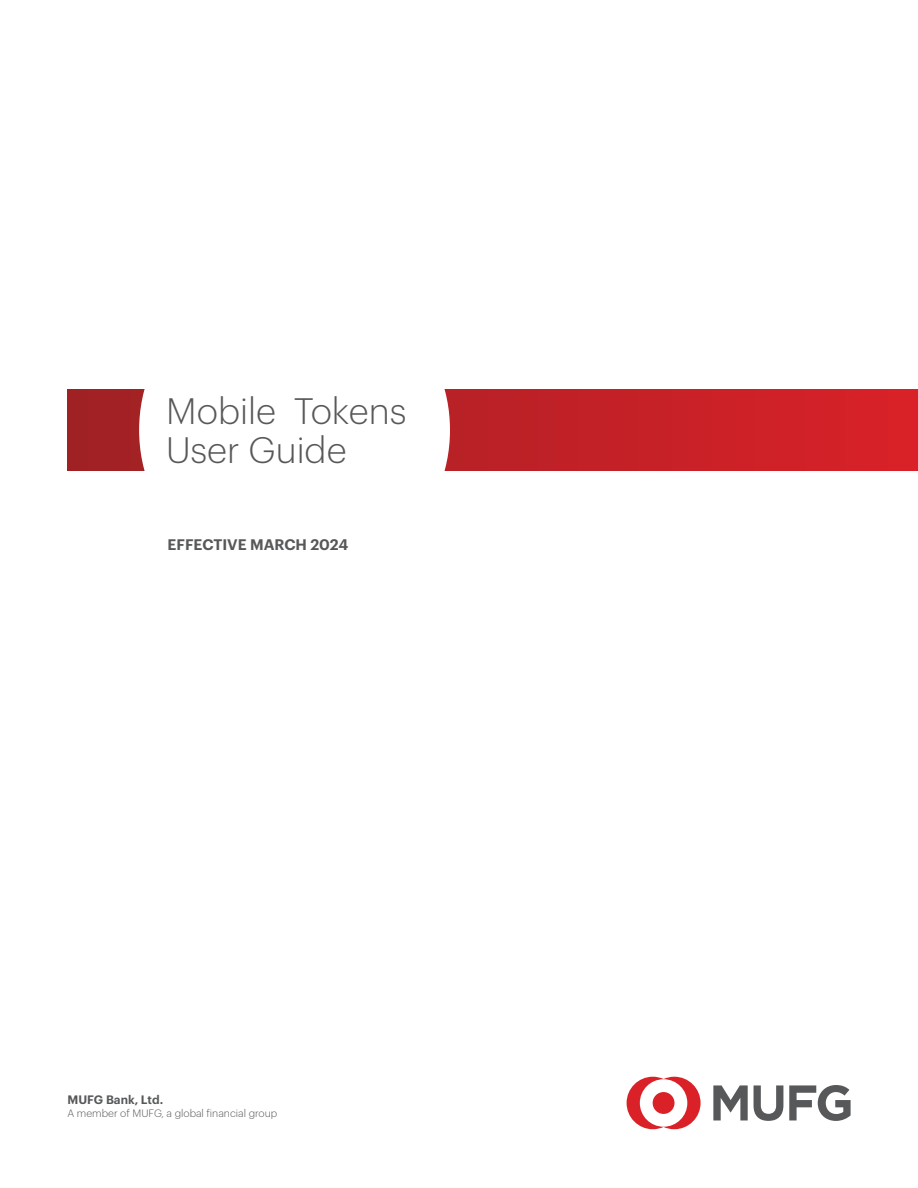
<style>
.page{position:relative;width:918px;height:1188px;background:#fff}
.page>*{position:absolute;margin:0;border:0;box-sizing:border-box;transform-origin:0 0}
.t1{font:300 36px/39px "Graphik";color:#57585a}
.Title_Subhead{font:600 15px "Graphik";color:#57585a}
.Entity_Name{font:600 12px "Graphik";color:#57585a}
.Entity_Text{font:300 10.5px "Graphik";color:#57585a}
</style>
<div class="page">
<svg style="left:713px;top:1085px;width:138px;height:36px"></svg>
<svg style="left:627px;top:1077px;width:74px;height:52px"></svg>
<svg style="left:68px;top:390px;width:850px;height:81px"></svg>
<div style="left:139px;top:275px;width:311px;height:310px;background:#fff;border-radius:50%"></div>
<p class="t1" style="left:166px;top:388px;width:242px">Mobile Tokens<br>User Guide</p>
<p class="Title_Subhead" style="left:168px;top:533px;width:182px">EFFECTIVE MARCH 2024</p>
<p class="Entity_Name" style="left:68px;top:1090px;width:97px">MUFG Bank, Ltd.</p>
<p class="Entity_Text" style="left:68px;top:1106px;width:211px">A member of MUFG, a global financial group</p>
</div>
